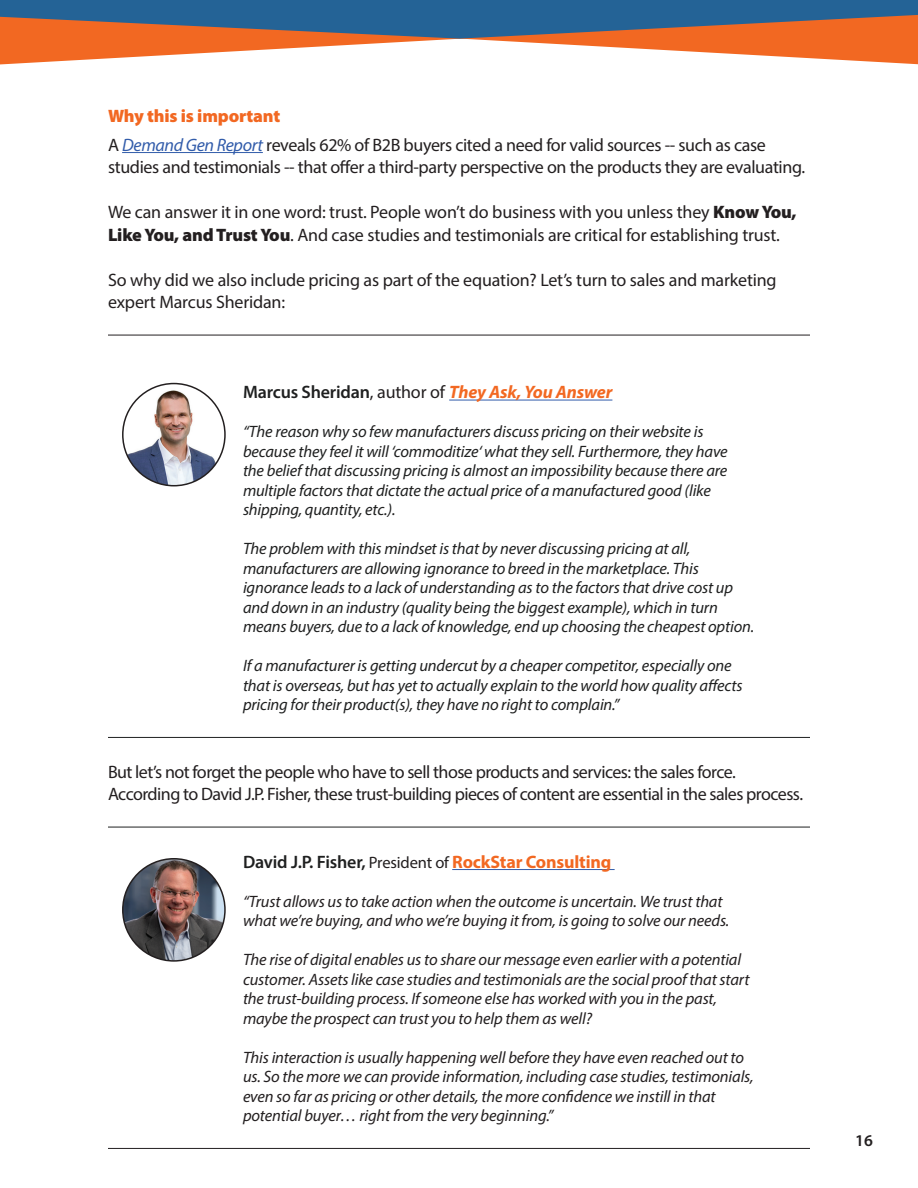
<style>
.page{position:relative;width:918px;height:1188px;background:#fff}
.page>*{position:absolute;margin:0;border:0;box-sizing:border-box;transform-origin:0 0}
.t1{font:18px/22.5px "Myriad Pro";letter-spacing:-.02em;color:#231f20}
.t2{font:700 18px "Myriad Pro";letter-spacing:-.01em;color:#f26822}
.t3{font:italic 700 18px "Myriad Pro";letter-spacing:-.01em;color:#f26822}
.t4{font:italic 16.5px/19.5px "Myriad Pro";letter-spacing:-.01em;color:#1f2020}
.t5{font:italic 16.5px/19.5px "Myriad Pro";letter-spacing:-.01em;color:#231f20}
.t6{font:600 16.5px "Myriad Pro";color:#231f20}
.s1{font-weight:900;color:#f26822}
.s2{font-style:italic;color:#325caa}
.s3{font-weight:900}
.s4{font-weight:600;font-style:normal;color:#1f2020}
.s5{font-weight:400;font-style:normal;color:#231f20}
.s6{font-weight:600;color:#1f2020}
.s7{font-weight:400;font-size:16.5px;color:#231f20}
</style>
<div class="page">
<svg style="left:0;top:39px;width:918px;height:25px"></svg>
<svg style="left:0;top:0;width:918px;height:39px;background:#626473"></svg>
<hr style="left:122px;top:152px;width:141px;height:1px;background:#325caa">
<hr style="left:108px;top:335px;width:702px;height:1px;background:#231f20">
<hr style="left:449px;top:400px;width:163px;height:1px;background:#325caa">
<hr style="left:108px;top:737px;width:702px;height:1px;background:#1f2020">
<hr style="left:108px;top:827px;width:702px;height:1px;background:#1f2020">
<hr style="left:452px;top:869px;width:163px;height:1px;background:#325caa">
<hr style="left:108px;top:1148px;width:702px;height:1px;background:#231f20">
<img style="left:123px;top:859px;width:102px;height:102px;border-radius:51px">
<div style="left:122px;top:858px;width:104px;height:104px;border:2px solid #231f20;border-radius:50%"></div>
<img style="left:123px;top:384px;width:102px;height:102px;border-radius:51px">
<div style="left:122px;top:383px;width:104px;height:103px;border:2px solid #231f20;border-radius:50%"></div>
<p class="t1" style="left:108px;top:101px;width:659px;line-height:29.2px"><span class="s1">Why this is important<br></span>A <span class="s2">Demand Gen Report</span> reveals 62% of B2B buyers cited a need for valid sources -- such as case</p>
<p class="t1" style="left:108px;top:156px;width:699px">studies and testimonials -- that offer a third-party perspective on the products they are evaluating.</p>
<p class="t1" style="left:108px;top:201px;width:690px">We can answer it in one word: trust. People won’t do business with you unless they <span class="s3">Know You,<br>Like You, and Trust You</span>. And case studies and testimonials are critical for establishing trust.</p>
<p class="t1" style="left:108px;top:268px;width:670px">So why did we also include pricing as part of the equation? Let’s turn to sales and marketing expert Marcus Sheridan:</p>
<p class="t3" style="left:243px;top:380px;width:371px"><span class="s4">Marcus Sheridan</span><span class="s5">, author of</span> They Ask, You Answer</p>
<p class="t4" style="left:243px;top:422px;width:486px">“The reason why so few manufacturers discuss pricing on their website is because they feel it will ‘commoditize‘ what they sell. Furthermore, they have the belief that discussing pricing is almost an impossibility because there are multiple factors that dictate the actual price of a manufactured good (like shipping, quantity, etc.).</p>
<p class="t4" style="left:243px;top:539px;width:513px">The problem with this mindset is that by never discussing pricing at all, manufacturers are allowing ignorance to breed in the marketplace. This ignorance leads to a lack of understanding as to the factors that drive cost up and down in an industry (quality being the biggest example), which in turn means buyers, due to a lack of knowledge, end up choosing the cheapest option.</p>
<p class="t4" style="left:243px;top:656px;width:501px">If a manufacturer is getting undercut by a cheaper competitor, especially one that is overseas, but has yet to actually explain to the world how quality affects pricing for their product(s), they have no right to complain.”</p>
<p class="t1" style="left:108px;top:760px;width:697px">But let’s not forget the people who have to sell those products and services: the sales force.<br>According to David J.P. Fisher, these trust-building pieces of content are essential in the sales process.</p>
<p class="t2" style="left:243px;top:850px;width:370px"><span class="s6">David J.P. Fisher,</span> <span class="s7">President of</span> RockStar Consulting</p>
<p class="t5" style="left:243px;top:891px;width:488px">“Trust allows us to take action when the outcome is uncertain. We trust that what we’re buying, and who we’re buying it from, is going to solve our needs.</p>
<p class="t5" style="left:243px;top:950px;width:508px">The rise of digital enables us to share our message even earlier with a potential customer. Assets like case studies and testimonials are the social proof that start the trust-building process. If someone else has worked with you in the past, maybe the prospect can trust you to help them as well?</p>
<p class="t5" style="left:243px;top:1047px;width:512px">This interaction is usually happening well before they have even reached out to us. So the more we can provide information, including case studies, testimonials, even so far as pricing or other details, the more confidence we instill in that potential buyer… right from the very beginning.”</p>
<p class="t6" style="left:855px;top:1130px;width:19px">16</p>
</div>
